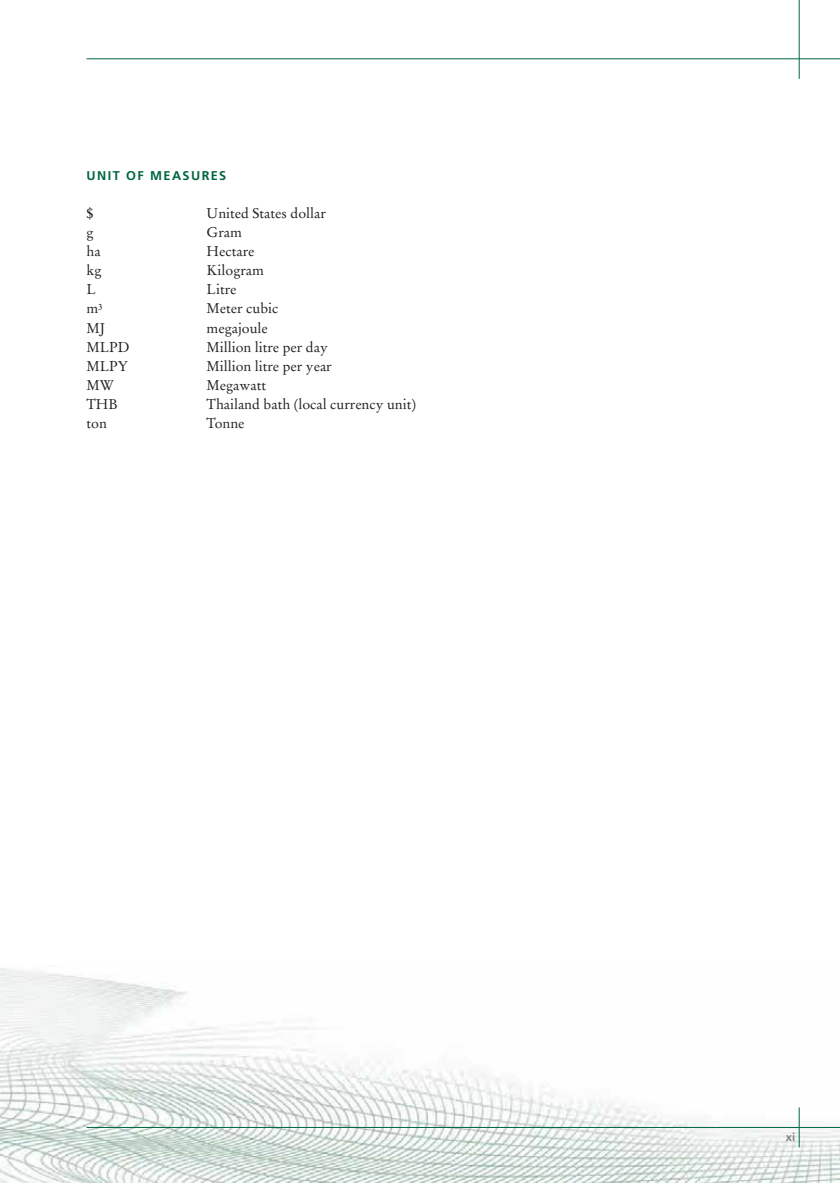
<style>
.page{position:relative;width:840px;height:1183px;background:#fff}
.page>*{position:absolute;margin:0;border:0;box-sizing:border-box;transform-origin:0 0}
.t1{font:14.1px "Stempel Garamond";color:#201e1d}
.t2{font:700 12.75px "Frutiger LT Std";letter-spacing:.11em;color:#00673e}
.t3{font:700 11.25px "Frutiger LT Std";color:#808285}
</style>
<div class="page">
<img style="left:0;top:968px;width:838px;height:214px">
<hr style="left:86px;top:58px;width:752px;height:1px;background:#00673e">
<hr style="left:86px;top:1126px;width:752px;height:1px;background:#00673e">
<hr style="left:798px;top:1107px;width:1px;height:40px;background:#00673e">
<hr style="left:798px;top:0;width:1px;height:79px;background:#00673e">
<p class="t2" style="left:86px;top:170px;width:141px">UNIT OF MEASURES</p>
<p class="t1" style="left:86px;top:207px;width:9px">$</p>
<p class="t1" style="left:206px;top:207px;width:121px">United States dollar</p>
<p class="t1" style="left:86px;top:226px;width:9px">g</p>
<p class="t1" style="left:206px;top:226px;width:37px">Gram</p>
<p class="t1" style="left:86px;top:245px;width:16px">ha</p>
<p class="t1" style="left:206px;top:245px;width:49px">Hectare</p>
<p class="t1" style="left:86px;top:264px;width:16px">kg</p>
<p class="t1" style="left:206px;top:264px;width:59px">Kilogram</p>
<p class="t1" style="left:86px;top:283px;width:11px">L</p>
<p class="t1" style="left:206px;top:283px;width:31px">Litre</p>
<p class="t1" style="left:86px;top:302px;width:18px">m<sup>3</sup></p>
<p class="t1" style="left:206px;top:302px;width:73px">Meter cubic</p>
<p class="t1" style="left:86px;top:321px;width:20px">MJ</p>
<p class="t1" style="left:206px;top:321px;width:63px">megajoule</p>
<p class="t1" style="left:86px;top:340px;width:45px">MLPD</p>
<p class="t1" style="left:206px;top:340px;width:123px">Million litre per day</p>
<p class="t1" style="left:86px;top:359px;width:43px">MLPY</p>
<p class="t1" style="left:206px;top:359px;width:127px">Million litre per year</p>
<p class="t1" style="left:86px;top:378px;width:29px">MW</p>
<p class="t1" style="left:206px;top:378px;width:61px">Megawatt</p>
<p class="t1" style="left:86px;top:398px;width:33px">THB</p>
<p class="t1" style="left:206px;top:398px;width:211px">Thailand bath (local currency unit)</p>
<p class="t1" style="left:86px;top:417px;width:22px">ton</p>
<p class="t1" style="left:206px;top:417px;width:39px">Tonne</p>
<p class="t3" style="left:785px;top:1131px;width:11px">xi</p>
</div>
